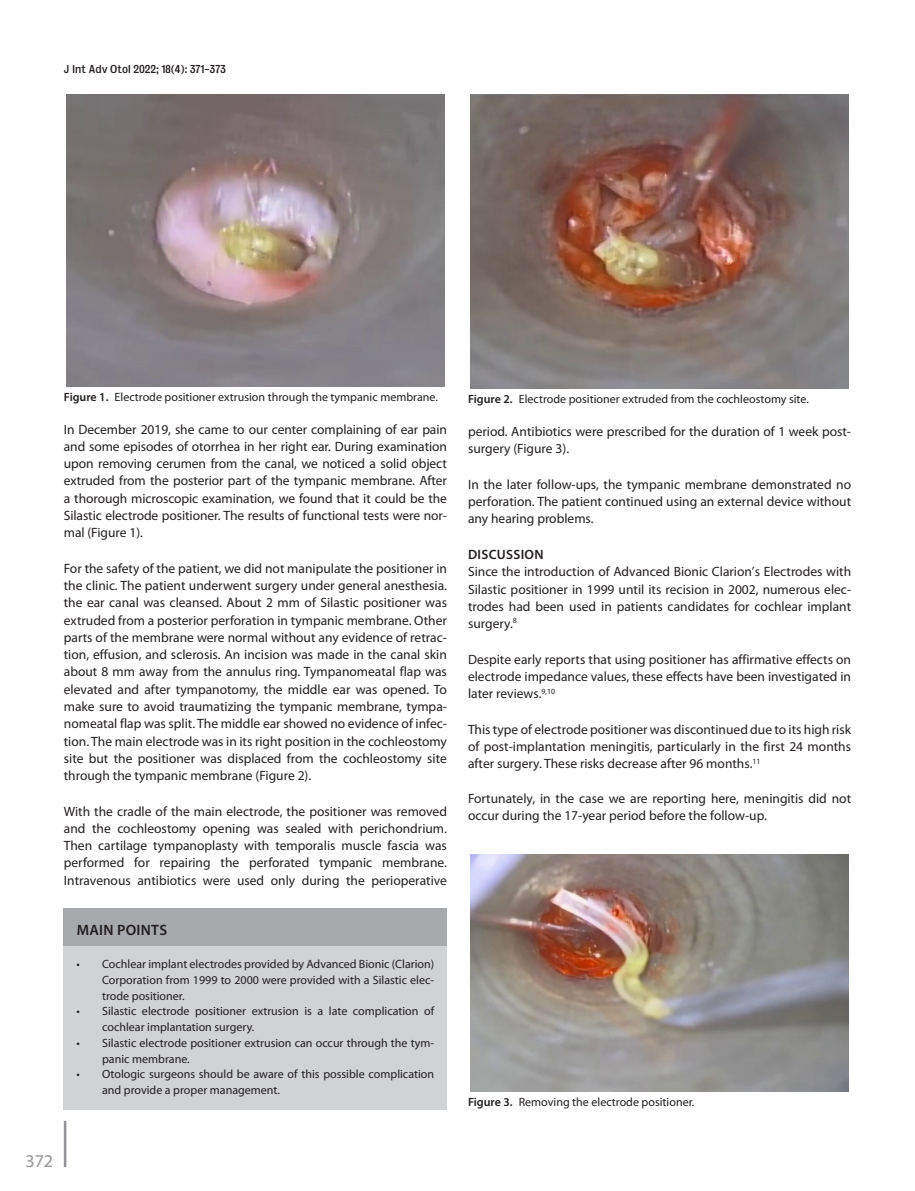
<style>
.page{position:relative;width:915px;height:1191px;background:#fff}
.page>*{position:absolute;margin:0;border:0;box-sizing:border-box;transform-origin:0 0}
.t1{font:18px "Myriad Pro";color:#939598}
.t2{font:600 15px "Myriad Pro";letter-spacing:.02em;color:#231f20}
.t3{font:13.5px/17.2px "Myriad Pro";color:#231f20;text-align:justify}
.t4{font:600 13.5px "Myriad Pro";letter-spacing:.02em;color:#231f20}
.t5{font:12px/15.8px "Myriad Pro";color:#231f20}
.t6{font:10.5px "Bureau Grotesque Five Three";color:#231f20}
.s1{font-weight:600}
</style>
<div class="page">
<hr style="left:64px;top:1120px;width:2px;height:47px;background:#939598">
<div style="left:64px;top:908px;width:383px;height:40px;background:#a8a9ad"></div>
<div style="left:64px;top:946px;width:383px;height:64px;background:#d1d2d4"></div>
<div style="left:64px;top:993px;width:383px;height:48px;background:#d1d2d4"></div>
<div style="left:64px;top:1025px;width:383px;height:48px;background:#d1d2d4"></div>
<div style="left:64px;top:1056px;width:383px;height:54px;background:#d1d2d4"></div>
<img style="left:66px;top:95px;width:378px;height:292px">
<img style="left:470px;top:95px;width:378px;height:294px">
<img style="left:470px;top:854px;width:378px;height:237px">
<p class="t6" style="left:64px;top:62px;width:163px">J Int Adv Otol 2022; 18(4): 371-373</p>
<p class="t5" style="left:64px;top:389px;width:375px"><span class="s1">Figure 1.</span> Electrode positioner extrusion through the tympanic membrane.</p>
<p class="t5" style="left:468px;top:391px;width:342px"><span class="s1">Figure 2.</span> Electrode positioner extruded from the cochleostomy site.</p>
<p class="t3" style="left:64px;top:420px;width:384px">In December 2019, she came to our center complaining of ear pain and some episodes of otorrhea in her right ear. During examination upon removing cerumen from the canal, we noticed a solid object extruded from the posterior part of the tympanic membrane. After a thorough microscopic examination, we found that it could be the Silastic electrode positioner. The results of functional tests were nor&shy;mal (Figure 1).</p>
<p class="t3" style="left:64px;top:559px;width:384px">For the safety of the patient, we did not manipulate the positioner in the clinic. The patient underwent surgery under general anesthesia. the ear canal was cleansed. About 2 mm of Silastic positioner was extruded from a posterior perforation in tympanic membrane. Other parts of the membrane were normal without any evidence of retrac&shy;tion, effusion, and sclerosis. An incision was made in the canal skin about 8 mm away from the annulus ring. Tympanomeatal flap was elevated and after tympanotomy, the middle ear was opened. To make sure to avoid traumatizing the tympanic membrane, tympa&shy;nomeatal flap was split. The middle ear showed no evidence of infec&shy;tion. The main electrode was in its right position in the cochleostomy site but the positioner was displaced from the cochleostomy site through the tympanic membrane (Figure 2).</p>
<p class="t3" style="left:64px;top:802px;width:384px">With the cradle of the main electrode, the positioner was removed and the cochleostomy opening was sealed with perichondrium.<br>Then cartilage tympanoplasty with temporalis muscle fascia was performed for repairing the perforated tympanic membrane.<br>Intravenous antibiotics were used only during the perioperative</p>
<p class="t2" style="left:77px;top:920px;width:92px">MAIN POINTS</p>
<p class="t5" style="left:102px;top:956px;width:333px;text-align:justify;text-indent:-26px">• Cochlear implant electrodes provided by Advanced Bionic (Clarion)<br>Corporation from 1999 to 2000 were provided with a Silastic elec&shy;trode positioner.</p>
<p class="t5" style="left:102px;top:1003px;width:333px;text-indent:-26px">• Silastic electrode positioner extrusion is a late complication of cochlear implantation surgery.</p>
<p class="t5" style="left:102px;top:1034px;width:333px;text-indent:-26px">• Silastic electrode positioner extrusion can occur through the tym&shy;panic membrane.</p>
<p class="t5" style="left:102px;top:1066px;width:333px;text-indent:-26px">• Otologic surgeons should be aware of this possible complication and provide a proper management.</p>
<p class="t3" style="left:468px;top:422px;width:384px">period. Antibiotics were prescribed for the duration of 1 week post&shy;surgery (Figure 3).</p>
<p class="t3" style="left:468px;top:475px;width:384px">In the later follow-ups, the tympanic membrane demonstrated no perforation. The patient continued using an external device without any hearing problems.</p>
<p class="t4" style="left:468px;top:546px;width:77px">DISCUSSION</p>
<p class="t3" style="left:468px;top:563px;width:384px">Since the introduction of Advanced Bionic Clarion’s Electrodes with Silastic positioner in 1999 until its recision in 2002, numerous elec&shy;trodes had been used in patients candidates for cochlear implant surgery.<sup>8</sup></p>
<p class="t3" style="left:468px;top:650px;width:384px">Despite early reports that using positioner has affirmative effects on electrode impedance values, these effects have been investigated in later reviews.<sup>9,10</sup></p>
<p class="t3" style="left:468px;top:720px;width:384px">This type of electrode positioner was discontinued due to its high risk of post-implantation meningitis, particularly in the first 24 months after surgery. These risks decrease after 96 months.<sup>11</sup></p>
<p class="t3" style="left:468px;top:789px;width:384px">Fortunately, in the case we are reporting here, meningitis did not occur during the 17-year period before the follow-up.</p>
<p class="t5" style="left:468px;top:1093px;width:228px"><span class="s1">Figure 3.</span> Removing the electrode positioner.</p>
<h1 class="t1" style="left:25px;top:1149px;width:29px">372</h1>
</div>
